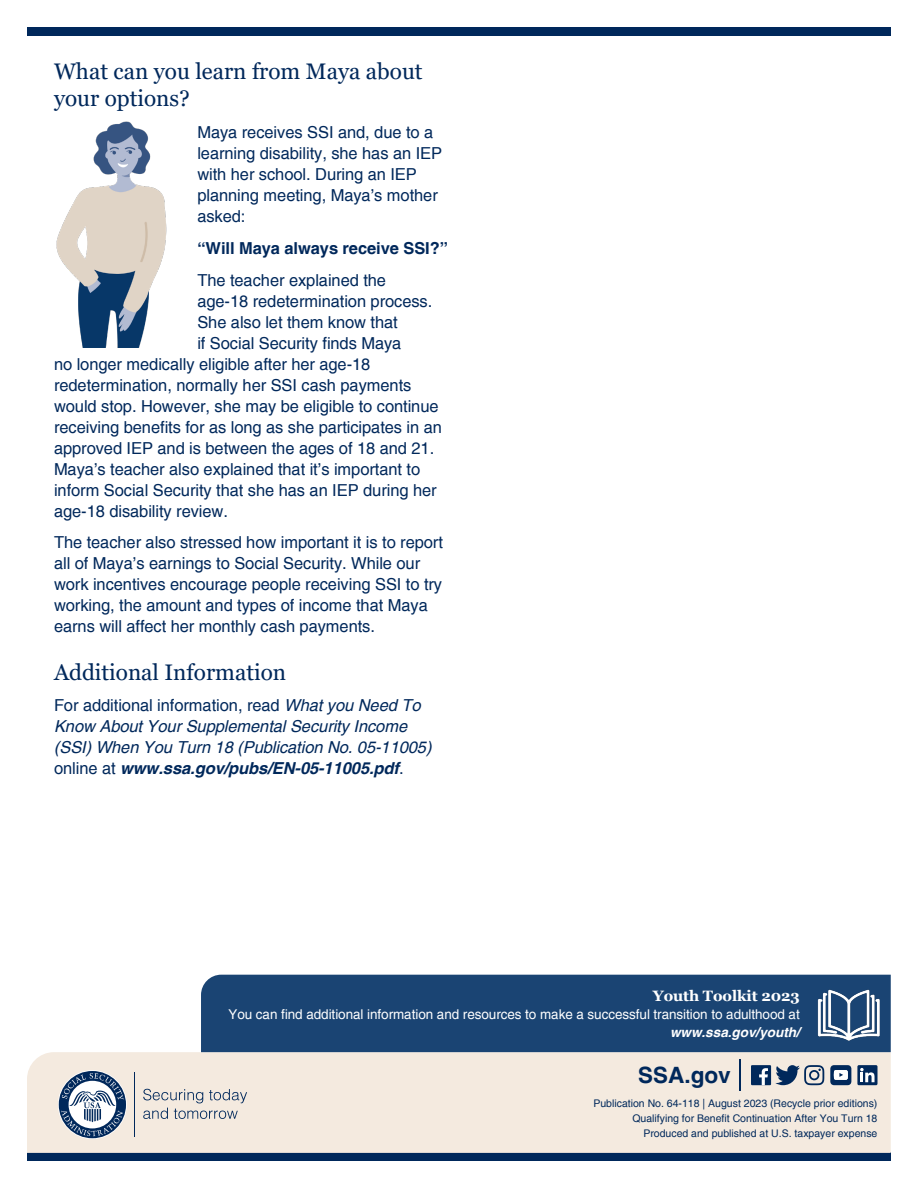
<style>
.page{position:relative;width:918px;height:1188px;background:#fff}
.page>*{position:absolute;margin:0;border:0;box-sizing:border-box;transform-origin:0 0}
.t1{font:22.5px/27px "Georgia";color:#00285b}
.t2{font:700 22.5px "Helvetica";color:#00285b}
.t3{font:16.5px/21px "Helvetica";letter-spacing:-.005em;color:#00285b}
.t4{font:italic 16.5px/21px "Helvetica";letter-spacing:-.005em;color:#00285b}
.t5{font:700 16.5px "Helvetica";letter-spacing:-.005em;color:#00285b}
.t6{font:700 15px "Georgia";letter-spacing:-.005em;color:#fff}
.t7{font:13.5px/18px "Helvetica";letter-spacing:-.005em;color:#fff;text-align:right}
.t8{font:10.5px "Helvetica";color:#00285b}
.s1{font-style:normal}
.s2{font-weight:700}
.s3{font-weight:700;font-style:italic}
</style>
<div class="page">
<div style="left:27px;top:27px;width:864px;height:8px;background:#00285b"></div>
<div style="left:27px;top:1153px;width:864px;height:8px;background:#00285b"></div>
<div style="left:27px;top:1052px;width:864px;height:101px;background:#f4eadf"></div>
<div style="left:201px;top:975px;width:690px;height:77px;background:#1a4473"></div>
<img style="left:817px;top:984px;width:64px;height:61px">
<hr style="left:740px;top:1059px;width:1px;height:32px;background:#00285b">
<img style="left:56px;top:121px;width:111px;height:227px">
<div style="left:751px;top:1065px;width:20px;height:20px;background:#00285b"></div>
<svg style="left:759px;top:1068px;width:9px;height:17px"></svg>
<svg style="left:775px;top:1065px;width:49px;height:20px"></svg>
<svg style="left:830px;top:1065px;width:21px;height:20px"></svg>
<div style="left:857px;top:1065px;width:21px;height:20px;background:#00285b"></div>
<svg style="left:860px;top:1068px;width:15px;height:14px"></svg>
<svg style="left:143px;top:1089px;width:104px;height:30px;background:#cecbca"></svg>
<hr style="left:134px;top:1072px;width:1px;height:65px;background:#00285b">
<svg style="left:58px;top:1070px;width:69px;height:69px"></svg>
<div style="left:59px;top:1071px;width:67px;height:67px;background:#00285b;border-radius:50%"></div>
<svg style="left:61px;top:1073px;width:63px;height:63px"></svg>
<h2 class="t1" style="left:54px;top:58px;width:370px">What can you learn from Maya about your options?</h2>
<p class="t3" style="left:197px;top:122px;width:246px">Maya receives SSI and, due to a learning disability, she has an IEP with her school. During an IEP planning meeting, Maya’s mother asked:</p>
<h3 class="t5" style="left:197px;top:238px;width:252px">“Will Maya always receive SSI?”</h3>
<p class="t3" style="left:197px;top:270px;width:190px">The teacher explained the</p>
<p class="t3" style="left:197px;top:291px;width:237px">age-18 redetermination process.</p>
<p class="t3" style="left:197px;top:312px;width:202px">She also let them know that</p>
<p class="t3" style="left:197px;top:333px;width:206px">if Social Security finds Maya</p>
<p class="t3" style="left:54px;top:354px;width:318px">no longer medically eligible after her age-18</p>
<p class="t3" style="left:54px;top:375px;width:359px">redetermination, normally her SSI cash payments</p>
<p class="t3" style="left:54px;top:396px;width:386px">would stop. However, she may be eligible to continue</p>
<p class="t3" style="left:54px;top:417px;width:390px">receiving benefits for as long as she participates in an</p>
<p class="t3" style="left:54px;top:438px;width:382px">approved IEP and is between the ages of 18 and 21.</p>
<p class="t3" style="left:54px;top:459px;width:368px">Maya’s teacher also explained that it’s important to</p>
<p class="t3" style="left:54px;top:480px;width:384px">inform Social Security that she has an IEP during her</p>
<p class="t3" style="left:54px;top:501px;width:176px">age-18 disability review.</p>
<p class="t3" style="left:54px;top:533px;width:390px">The teacher also stressed how important it is to report all of Maya’s earnings to Social Security. While our work incentives encourage people receiving SSI to try working, the amount and types of income that Maya earns will affect her monthly cash payments.</p>
<h2 class="t1" style="left:54px;top:659px;width:234px">Additional Information</h2>
<p class="t4" style="left:54px;top:696px;width:379px"><span class="s1">For additional information, read</span> What you Need To Know About Your Supplemental Security Income (SSI) When You Turn 18 (Publication No. 05-11005) <span class="s1">online at</span> <span class="s2">www.ssa.gov/pubs/EN-05-11005.pdf</span><span class="s1">.</span></p>
<h3 class="t6" style="left:653px;top:986px;width:149px">Youth Toolkit 2023</h3>
<p class="t7" style="left:228px;top:1006px;width:573px">You can find additional information and resources to make a successful transition to adulthood at <span class="s3">www.ssa.gov/youth/</span></p>
<p class="t2" style="left:638px;top:1062px;width:94px">SSA.gov</p>
<p class="t8" style="left:593px;top:1097px;width:286px">Publication No. 64-118 | August 2023 (Recycle prior editions)</p>
<p class="t8" style="left:632px;top:1112px;width:247px">Qualifying for Benefit Continuation After You Turn 18</p>
<p class="t8" style="left:643px;top:1127px;width:236px">Produced and published at U.S. taxpayer expense</p>
</div>
